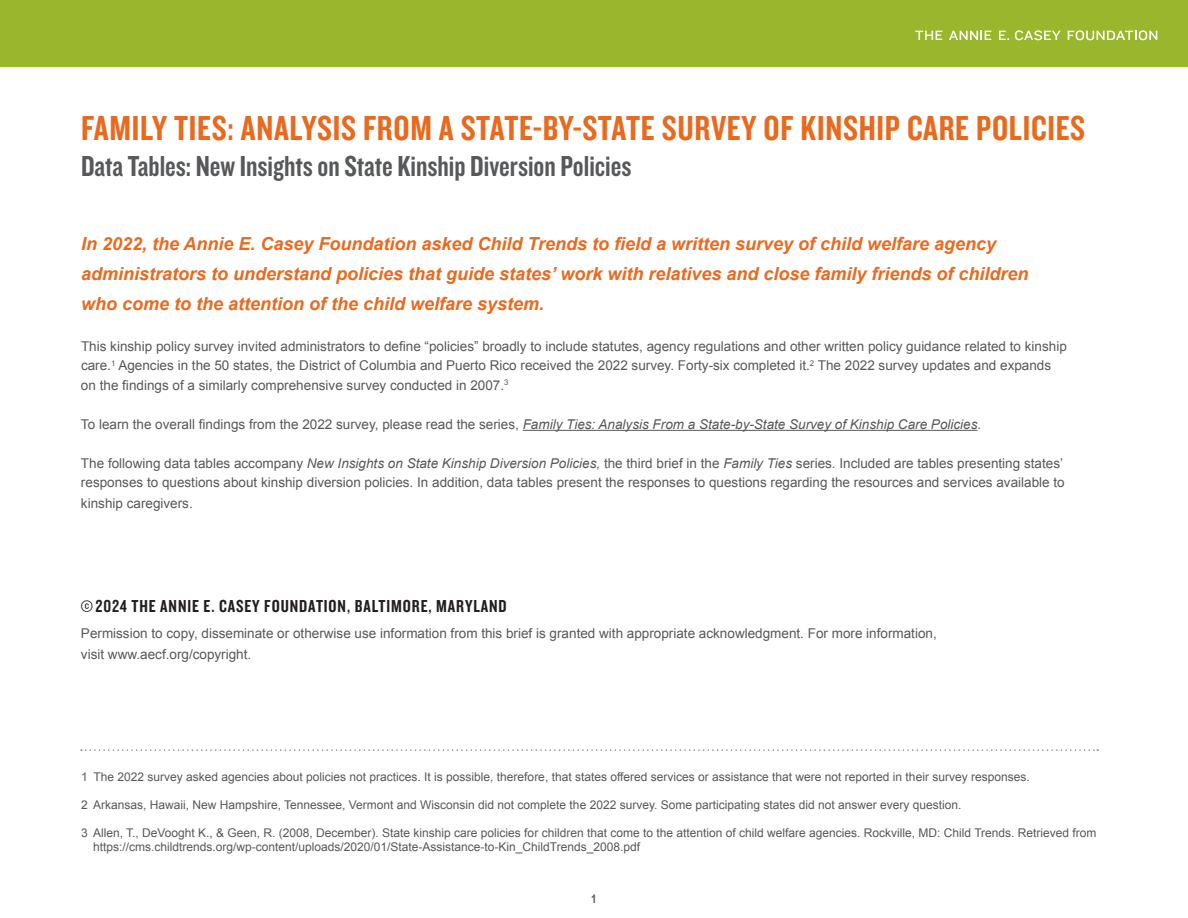
<style>
.page{position:relative;width:1188px;height:918px;background:#fff}
.page>*{position:absolute;margin:0;border:0;box-sizing:border-box;transform-origin:0 0}
.t1{font:36px "Knockout 49 Liteweight";letter-spacing:.02em;color:#e86a1f}
.t2{font:30px "Knockout 49 Liteweight";color:#57585a}
.t3{font:italic 700 18px/30px "Arial";color:#e86a1f}
.t4{font:18px "Knockout 49 Liteweight";letter-spacing:.05em;color:#231f20}
.t5{font:13.5px/19.5px "Arial";color:#57585a}
.t6{font:italic 13.5px "Arial";color:#57585a}
.t7{font:12px/14.4px "Arial";color:#57585a}
.t8{font:700 12px "Arial Narrow";color:#57585a}
.s1{font-style:normal}
.s2{font-style:italic}
</style>
<div class="page">
<div style="left:0;top:0;width:1188px;height:67px;background:#9ab62c"></div>
<svg style="left:916px;top:31px;width:26px;height:9px"></svg>
<svg style="left:949px;top:31px;width:42px;height:9px"></svg>
<svg style="left:999px;top:31px;width:10px;height:9px"></svg>
<svg style="left:1015px;top:30px;width:46px;height:10px"></svg>
<svg style="left:1068px;top:30px;width:89px;height:10px"></svg>
<hr style="left:523px;top:430px;width:455px;height:1px;background:#57585a">
<svg style="left:81px;top:749px;width:1017px;height:2px"></svg>
<p class="t1" style="left:81px;top:105px;width:1006px">FAMILY TIES: ANALYSIS FROM A STATE-BY-STATE SURVEY OF KINSHIP CARE POLICIES</p>
<p class="t2" style="left:81px;top:147px;width:552px">Data Tables: New Insights on State Kinship Diversion Policies</p>
<p class="t3" style="left:81px;top:230px;width:949px">In 2022, the Annie E. Casey Foundation asked Child Trends to field a written survey of child welfare agency administrators to understand policies that guide states’ work with relatives and close family friends of children who come to the attention of the child welfare system.</p>
<p class="t5" style="left:81px;top:337px;width:987px">This kinship policy survey invited administrators to define “policies” broadly to include statutes, agency regulations and other written policy guidance related to kinship care.<sup>1</sup> Agencies in the 50 states, the District of Columbia and Puerto Rico received the 2022 survey. Forty-six completed it.<sup>2</sup> The 2022 survey updates and expands on the findings of a similarly comprehensive survey conducted in 2007.<sup>3</sup></p>
<p class="t6" style="left:81px;top:415px;width:902px"><span class="s1">To learn the overall findings from the 2022 survey, please read the series,</span> Family Ties: Analysis From a State-by-State Survey of Kinship Care Policies<span class="s1">.</span></p>
<p class="t5" style="left:81px;top:454px;width:985px">The following data tables accompany <span class="s2">New Insights on State Kinship Diversion Policies,</span> the third brief in the <span class="s2">Family Ties</span> series. Included are tables presenting states’ responses to questions about kinship diversion policies. In addition, data tables present the responses to questions regarding the resources and services available to</p>
<p class="t5" style="left:81px;top:494px;width:113px">kinship caregivers.</p>
<p class="t4" style="left:81px;top:595px;width:427px">©2024 THE ANNIE E. CASEY FOUNDATION, BALTIMORE, MARYLAND</p>
<p class="t5" style="left:81px;top:623px;width:857px;line-height:21px">Permission to copy, disseminate or otherwise use information from this brief is granted with appropriate acknowledgment. For more information, visit www.aecf.org/copyright.</p>
<p class="t7" style="left:81px;top:770px;width:950px">1 The 2022 survey asked agencies about policies not practices. It is possible, therefore, that states offered services or assistance that were not reported in their survey responses.</p>
<p class="t7" style="left:81px;top:798px;width:882px">2 Arkansas, Hawaii, New Hampshire, Tennessee, Vermont and Wisconsin did not complete the 2022 survey. Some participating states did not answer every question.</p>
<p class="t7" style="left:93px;top:826px;width:1005px;text-indent:-12px">3 Allen, T., DeVooght K., &amp; Geen, R. (2008, December). State kinship care policies for children that come to the attention of child welfare agencies. Rockville, MD: Child Trends. Retrieved from https://cms.childtrends.org/wp-content/uploads/2020/01/State-Assistance-to-Kin_ChildTrends_2008.pdf</p>
<p class="t8" style="left:591px;top:890px;width:7px">1</p>
</div>
